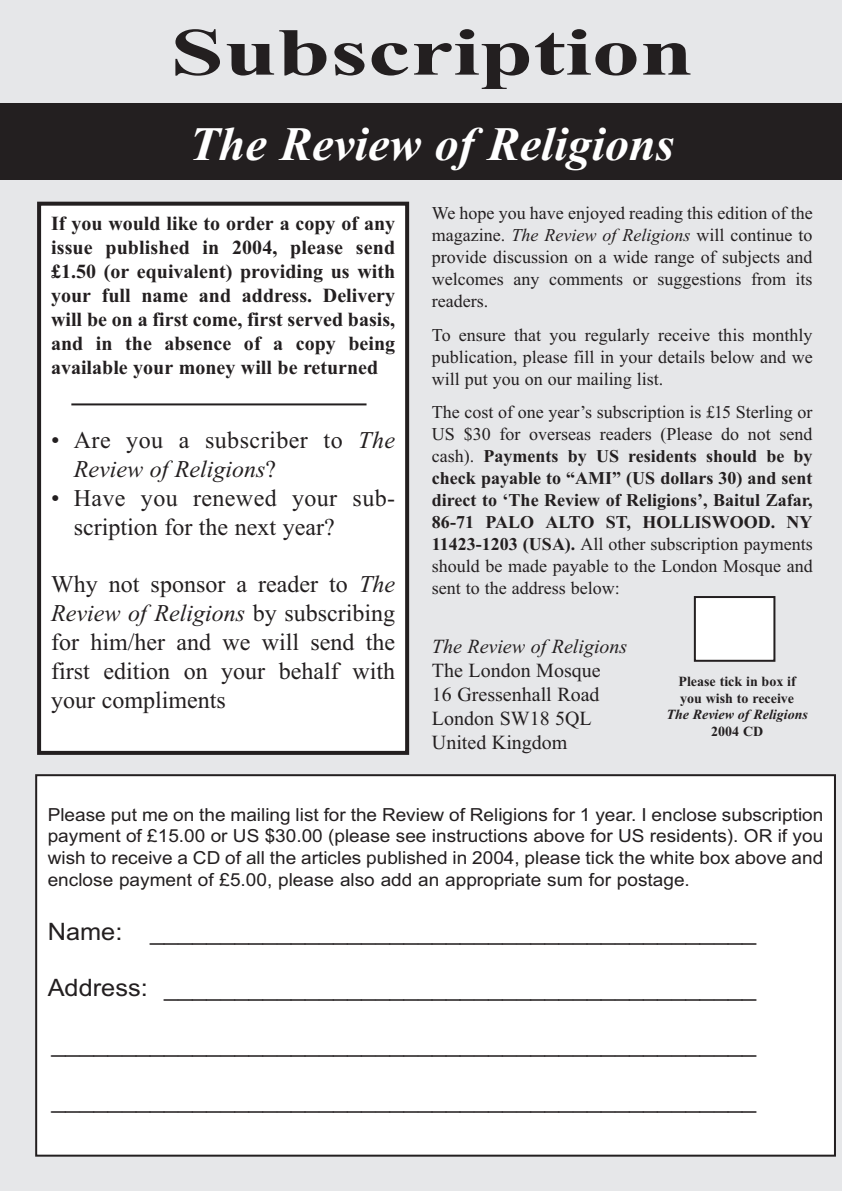
<style>
.page{position:relative;width:842px;height:1191px;background:#e6e7e9}
.page>*{position:absolute;margin:0;border:0;box-sizing:border-box;transform-origin:0 0}
.t1{font:700 67px "Times New Roman";color:#231f20;scale:1.43 1}
.t2{font:italic 700 48px "Times New Roman";color:#fff}
.t3{font:24px "Arial";color:#231f20;scale:1.06 1}
.t4{font:24px/28.8px "Times New Roman";color:#231f20}
.t5{font:24px/28.8px "Times New Roman";letter-spacing:.02em;color:#231f20}
.t6{font:700 20px/24px "Times New Roman";color:#231f20;text-align:justify}
.t7{font:20px/24px "Times New Roman";color:#231f20}
.t8{font:italic 20px "Times New Roman";color:#231f20}
.t9{font:18px/22px "Times New Roman";color:#231f20;text-align:justify}
.t10{font:18px/21.6px "Arial";color:#231f20;text-align:justify;scale:1.06 1}
.t11{font:700 14px/16.8px "Times New Roman";color:#231f20}
.t12{font:italic 700 14px "Times New Roman";color:#231f20}
.s1{font-style:italic}
.s2{font-weight:700}
</style>
<div class="page">
<div style="left:37px;top:776px;width:797px;height:378px;background:#fff"></div>
<div style="left:35px;top:774px;width:801px;height:382px;border:2px solid #231f20"></div>
<div style="left:0;top:104px;width:842px;height:76px;background:#231f20"></div>
<div style="left:39px;top:204px;width:368px;height:549px;background:#fff"></div>
<div style="left:37px;top:202px;width:372px;height:553px;border:4px solid #231f20"></div>
<div style="left:695px;top:597px;width:79px;height:64px;background:#fff"></div>
<div style="left:694px;top:596px;width:81px;height:66px;border:2px solid #231f20"></div>
<hr style="left:71px;top:403px;width:295px;height:2px;background:#231f20">
<h1 class="t1" style="left:170px;top:12px;width:367px">Subscription</h1>
<h2 class="t2" style="left:190px;top:115px;width:486px">The Review of Religions</h2>
<p class="t6" style="left:51px;top:211px;width:346px">If you would like to order a copy of any issue published in 2004, please send £1.50 (or equivalent) providing us with your full name and address. Delivery will be on a first come, first served basis, and in the absence of a copy being available your money will be returned</p>
<h3 class="t5" style="left:74px;top:426px;width:323px;text-indent:-23px">• Are you a subscriber to <span class="s1">The<br>Review of Religions</span>?</h3>
<h3 class="t4" style="left:74px;top:483px;width:323px;text-indent:-23px">• Have you renewed your sub&shy;scription for the next year?</h3>
<h3 class="t4" style="left:51px;top:570px;width:346px;text-align:justify">Why not sponsor a reader to <span class="s1">The Review of Religions</span> by subscribing for him/her and we will send the first edition on your behalf with your compliments</h3>
<p class="t9" style="left:432px;top:202px;width:382px">We hope you have enjoyed reading this edition of the magazine. <span class="s1">The Review of Religions</span> will continue to provide discussion on a wide range of subjects and welcomes any comments or suggestions from its readers.</p>
<p class="t9" style="left:432px;top:323px;width:382px">To ensure that you regularly receive this monthly publication, please fill in your details below and we will put you on our mailing list.</p>
<p class="t9" style="left:432px;top:401px;width:382px">The cost of one year’s subscription is £15 Sterling or US $30 for overseas readers (Please do not send cash). <span class="s2">Payments by US residents should be by check payable to “AMI” (US dollars 30) and sent direct to ‘The Review of Religions’, Baitul Zafar, 86-71 PALO ALTO ST, HOLLISWOOD. NY 11423-1203 (USA).</span> All other subscription payments should be made payable to the London Mosque and sent to the address below:</p>
<p class="t8" style="left:432px;top:635px;width:197px">The Review of Religions</p>
<p class="t7" style="left:432px;top:658px;width:170px">The London Mosque<br>16 Gressenhall Road<br>London SW18 5QL<br>United Kingdom</p>
<p class="t11" style="left:678px;top:672px;width:119px">Please tick in box if you wish to receive</p>
<p class="t12" style="left:666px;top:706px;width:143px">The Review of Religions</p>
<p class="t11" style="left:711px;top:723px;width:54px">2004 CD</p>
<p class="t10" style="left:48px;top:804px;width:733px">Please put me on the mailing list for the Review of Religions for 1 year. I enclose subscription payment of £15.00 or US $30.00 (please see instructions above for US residents). OR if you wish to receive a CD of all the articles published in 2004, please tick the white box above and enclose payment of £5.00, please also add an appropriate sum for postage.</p>
<h3 class="t3" style="left:48px;top:917px;width:670px">Name: ___________________________________________</h3>
<h3 class="t3" style="left:48px;top:973px;width:670px">Address: __________________________________________</h3>
<h3 class="t3" style="left:52px;top:1029px;width:666px">__________________________________________________</h3>
<h3 class="t3" style="left:52px;top:1085px;width:666px">__________________________________________________</h3>
</div>
